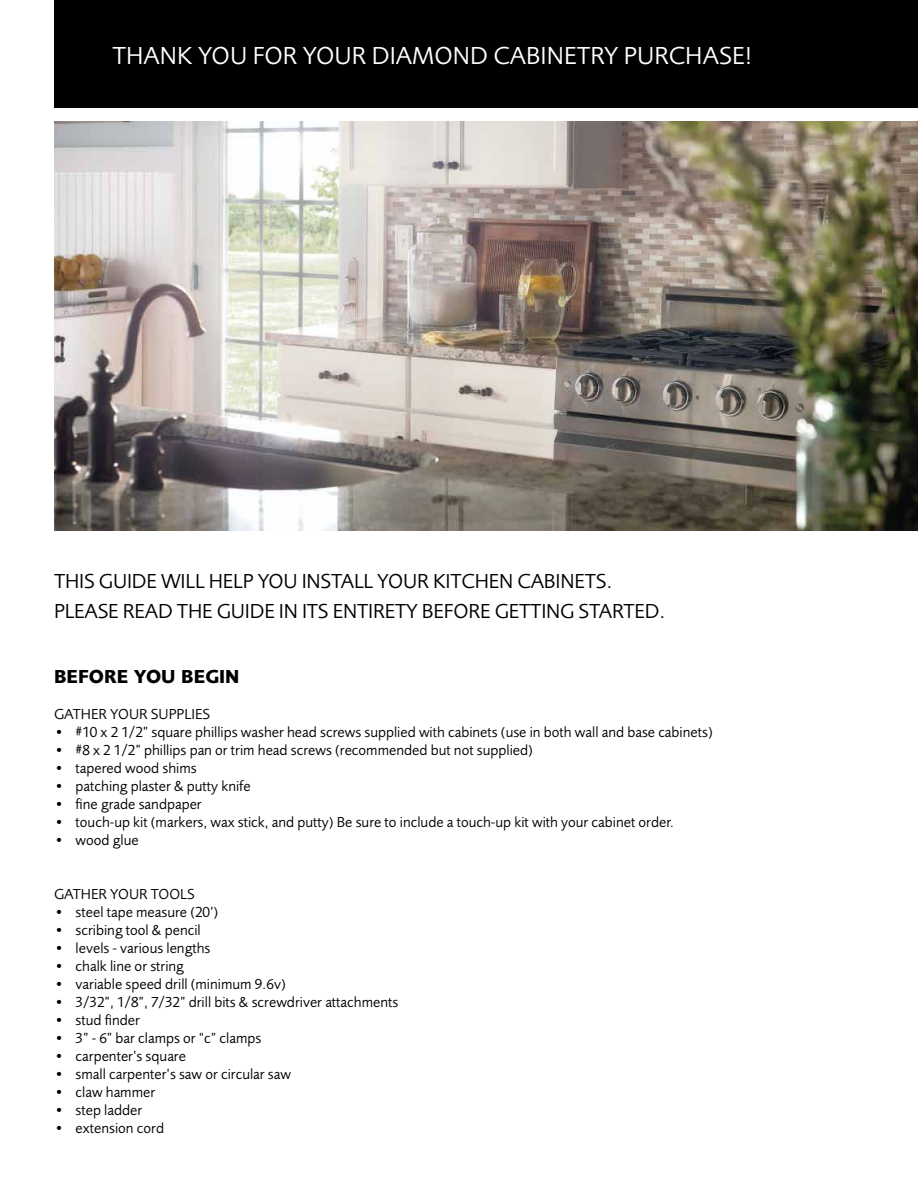
<style>
.page{position:relative;width:918px;height:1188px;background:#fff}
.page>*{position:absolute;margin:0;border:0;box-sizing:border-box;transform-origin:0 0}
.t1{font:25.5px "Foundry Sans";color:#fff}
.t2{font:21px/30px "Foundry Sans";letter-spacing:-.01em;color:#000}
.t3{font:700 19.5px "Foundry Sans";color:#000}
.t4{font:15px "Foundry Sans";color:#000}
</style>
<div class="page">
<img style="left:54px;top:122px;width:864px;height:408px">
<div style="left:54px;top:0;width:864px;height:108px;background:#000"></div>
<h1 class="t1" style="left:112px;top:41px;width:641px">THANK YOU FOR YOUR DIAMOND CABINETRY PURCHASE!</h1>
<h2 class="t2" style="left:54px;top:566px;width:613px">THIS GUIDE WILL HELP YOU INSTALL YOUR KITCHEN CABINETS.<br>PLEASE READ THE GUIDE IN ITS ENTIRETY BEFORE GETTING STARTED.</h2>
<h3 class="t3" style="left:54px;top:665px;width:187px">BEFORE YOU BEGIN</h3>
<p class="t4" style="left:54px;top:705px;width:158px">GATHER YOUR SUPPLIES</p>
<p class="t4" style="left:54px;top:723px;width:660px">• #10 x 2 1/2” square phillips washer head screws supplied with cabinets (use in both wall and base cabinets)</p>
<p class="t4" style="left:54px;top:741px;width:480px">• #8 x 2 1/2” phillips pan or trim head screws (recommended but not supplied)</p>
<p class="t4" style="left:54px;top:759px;width:144px">• tapered wood shims</p>
<p class="t4" style="left:54px;top:777px;width:198px">• patching plaster &amp; putty knife</p>
<p class="t4" style="left:54px;top:795px;width:149px">• fine grade sandpaper</p>
<p class="t4" style="left:54px;top:813px;width:622px">• touch-up kit (markers, wax stick, and putty) Be sure to include a touch-up kit with your cabinet order.</p>
<p class="t4" style="left:54px;top:831px;width:86px">• wood glue</p>
<p class="t4" style="left:54px;top:886px;width:142px">GATHER YOUR TOOLS</p>
<p class="t4" style="left:54px;top:904px;width:166px">• steel tape measure (20’)</p>
<p class="t4" style="left:54px;top:922px;width:148px">• scribing tool &amp; pencil</p>
<p class="t4" style="left:54px;top:940px;width:158px">• levels - various lengths</p>
<p class="t4" style="left:54px;top:958px;width:131px">• chalk line or string</p>
<p class="t4" style="left:54px;top:976px;width:233px">• variable speed drill (minimum 9.6v)</p>
<p class="t4" style="left:54px;top:994px;width:346px">• 3/32”, 1/8”, 7/32” drill bits &amp; screwdriver attachments</p>
<p class="t4" style="left:54px;top:1012px;width:88px">• stud finder</p>
<p class="t4" style="left:54px;top:1030px;width:209px">• 3” - 6” bar clamps or “c” clamps</p>
<p class="t4" style="left:54px;top:1048px;width:134px">• carpenter’s square</p>
<p class="t4" style="left:54px;top:1066px;width:239px">• small carpenter’s saw or circular saw</p>
<p class="t4" style="left:54px;top:1084px;width:103px">• claw hammer</p>
<p class="t4" style="left:54px;top:1102px;width:90px">• step ladder</p>
<p class="t4" style="left:54px;top:1120px;width:112px">• extension cord</p>
</div>
